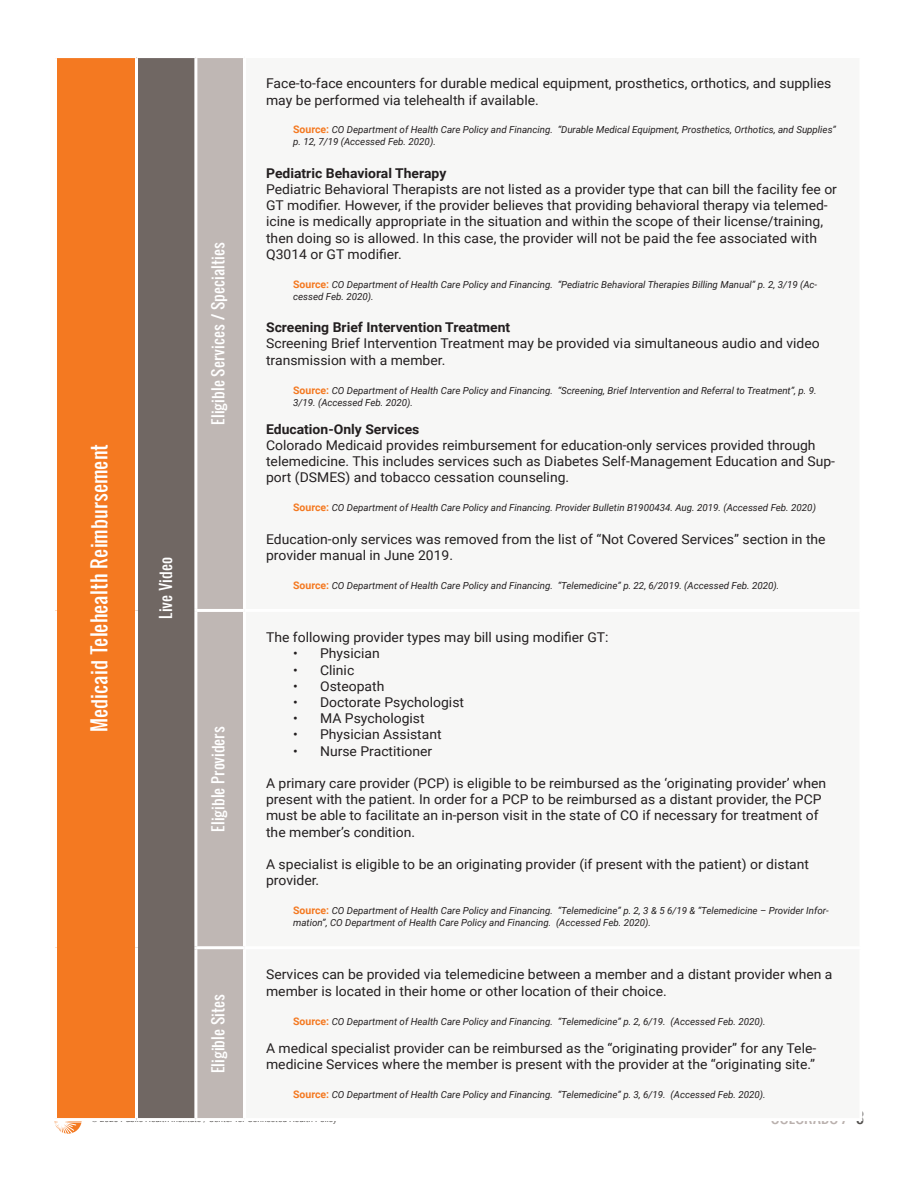
<style>
.page{position:relative;width:918px;height:1188px;background:#fff}
.page>*{position:absolute;margin:0;border:0;box-sizing:border-box;transform-origin:0 0}
.t1{font:19.5px "Oswald";color:#fff}
.t2{font:15px "Oswald";color:#fff}
.t3{font:15px "Oswald";color:#bab1ae}
.t4{font:13.5px/16.2px "Roboto";color:#231f20}
.t5{font:700 13.5px "Roboto";color:#231f20}
.t6{font:italic 9.75px/12px "Roboto";color:#231f20}
.t7{font:8.25px "Roboto";color:#514e4c}
.s1{font-weight:700;font-style:normal;font-size:10.5px;color:#f47921}
.s2{color:#514e4c}
</style>
<div class="page">
<svg style="left:54px;top:1121px;width:28px;height:13px"></svg>
<div style="left:56px;top:57px;width:80px;height:1063px;background:#f47921"></div>
<div style="left:136px;top:57px;width:60px;height:1063px;background:#706763"></div>
<div style="left:197px;top:58px;width:46px;height:1060px;background:#bfb7b4"></div>
<hr style="left:54px;top:55px;width:82px;height:3px;background:#fff">
<hr style="left:54px;top:58px;width:3px;height:552px;background:#fff">
<hr style="left:136px;top:55px;width:60px;height:3px;background:#fff">
<hr style="left:135px;top:58px;width:3px;height:552px;background:#fff">
<hr style="left:194px;top:58px;width:3px;height:551px;background:#fff">
<hr style="left:54px;top:610px;width:3px;height:338px;background:#fff">
<hr style="left:135px;top:610px;width:3px;height:338px;background:#fff">
<hr style="left:194px;top:609px;width:51px;height:3px;background:#fff">
<hr style="left:194px;top:612px;width:3px;height:334px;background:#fff">
<hr style="left:54px;top:948px;width:3px;height:170px;background:#fff">
<hr style="left:135px;top:948px;width:3px;height:170px;background:#fff">
<hr style="left:194px;top:946px;width:51px;height:3px;background:#fff">
<hr style="left:194px;top:949px;width:3px;height:169px;background:#fff">
<hr style="left:54px;top:1118px;width:82px;height:3px;background:#fff">
<hr style="left:136px;top:1118px;width:60px;height:3px;background:#fff">
<p class="t1" style="left:84px;top:732px;width:289px;rotate:-90deg">Medicaid Telehealth Reimbursement</p>
<p class="t2" style="left:154px;top:619px;width:63px;rotate:-90deg">Live Video</p>
<p class="t2" style="left:207px;top:425px;width:184px;rotate:-90deg">Eligible Services / Specialties</p>
<p class="t2" style="left:207px;top:832px;width:107px;rotate:-90deg">Eligible Providers</p>
<p class="t2" style="left:207px;top:1073px;width:81px;rotate:-90deg">Eligible Sites</p>
<p class="t4" style="left:266px;top:75px;width:567px">Face-to-face encounters for durable medical equipment, prosthetics, orthotics, and supplies may be performed via telehealth if available.</p>
<p class="t6" style="left:293px;top:124px;width:544px"><span class="s1">Source:</span> CO Department of Health Care Policy and Financing. “Durable Medical Equipment, Prosthetics, Orthotics, and Supplies” p. 12, 7/19 (Accessed Feb. 2020).</p>
<p class="t5" style="left:266px;top:164px;width:182px">Pediatric Behavioral Therapy</p>
<p class="t4" style="left:266px;top:181px;width:572px">Pediatric Behavioral Therapists are not listed as a provider type that can bill the facility fee or GT modifier. However, if the provider believes that providing behavioral therapy via telemed&shy;icine is medically appropriate in the situation and within the scope of their license/training, then doing so is allowed. In this case, the provider will not be paid the fee associated with Q3014 or GT modifier.</p>
<p class="t6" style="left:293px;top:278px;width:526px"><span class="s1">Source:</span> CO Department of Health Care Policy and Financing. “Pediatric Behavioral Therapies Billing Manual” p. 2, 3/19 (Ac&shy;cessed Feb. 2020).</p>
<p class="t5" style="left:266px;top:318px;width:246px">Screening Brief Intervention Treatment</p>
<p class="t4" style="left:266px;top:335px;width:555px">Screening Brief Intervention Treatment may be provided via simultaneous audio and video transmission with a member.</p>
<p class="t6" style="left:293px;top:384px;width:525px"><span class="s1">Source:</span> CO Department of Health Care Policy and Financing. “Screening, Brief Intervention and Referral to Treatment”, p. 9.<br>3/19. (Accessed Feb. 2020).</p>
<p class="t5" style="left:266px;top:419px;width:155px">Education-Only Services</p>
<p class="t4" style="left:266px;top:437px;width:570px">Colorado Medicaid provides reimbursement for education-only services provided through telemedicine. This includes services such as Diabetes Self-Management Education and Sup&shy;port (DSMES) and tobacco cessation counseling.</p>
<p class="t6" style="left:293px;top:501px;width:524px"><span class="s1">Source:</span> CO Department of Health Care Policy and Financing. Provider Bulletin B1900434. Aug. 2019. (Accessed Feb. 2020)</p>
<p class="t4" style="left:266px;top:530px;width:561px">Education-only services was removed from the list of “Not Covered Services” section in the provider manual in June 2019.</p>
<p class="t6" style="left:293px;top:579px;width:488px"><span class="s1">Source:</span> CO Department of Health Care Policy and Financing. “Telemedicine” p. 22, 6/2019. (Accessed Feb. 2020).</p>
<p class="t4" style="left:266px;top:629px;width:344px">The following provider types may bill using modifier GT:</p>
<p class="t4" style="left:293px;top:645px;width:88px">• Physician</p>
<p class="t4" style="left:293px;top:661px;width:63px">• Clinic</p>
<p class="t4" style="left:293px;top:677px;width:93px">• Osteopath</p>
<p class="t4" style="left:293px;top:694px;width:173px">• Doctorate Psychologist</p>
<p class="t4" style="left:293px;top:710px;width:133px">• MA Psychologist</p>
<p class="t4" style="left:293px;top:726px;width:150px">• Physician Assistant</p>
<p class="t4" style="left:293px;top:742px;width:141px">• Nurse Practitioner</p>
<p class="t4" style="left:266px;top:775px;width:562px">A primary care provider (PCP) is eligible to be reimbursed as the ‘originating provider’ when present with the patient. In order for a PCP to be reimbursed as a distant provider, the PCP must be able to facilitate an in-person visit in the state of CO if necessary for treatment of the member’s condition.</p>
<p class="t4" style="left:266px;top:856px;width:544px">A specialist is eligible to be an originating provider (if present with the patient) or distant provider.</p>
<p class="t6" style="left:293px;top:904px;width:537px"><span class="s1">Source:</span> CO Department of Health Care Policy and Financing. “Telemedicine” p. 2, 3 &amp; 5 6/19 &amp; “Telemedicine – Provider Infor&shy;mation”, CO Department of Health Care Policy and Financing. (Accessed Feb. 2020).</p>
<p class="t4" style="left:266px;top:966px;width:568px">Services can be provided via telemedicine between a member and a distant provider when a member is located in their home or other location of their choice.</p>
<p class="t6" style="left:293px;top:1015px;width:474px"><span class="s1">Source:</span> CO Department of Health Care Policy and Financing. “Telemedicine” p. 2, 6/19. (Accessed Feb. 2020).</p>
<p class="t4" style="left:266px;top:1039px;width:552px">A medical specialist provider can be reimbursed as the “originating provider” for any Tele&shy;medicine Services where the member is present with the provider at the “originating site.”</p>
<p class="t6" style="left:293px;top:1088px;width:474px"><span class="s1">Source:</span> CO Department of Health Care Policy and Financing. “Telemedicine” p. 3, 6/19. (Accessed Feb. 2020).</p>
<p class="t7" style="left:91px;top:1113px;width:247px">© 2020 Public Health Institute / Center for Connected Health Policy</p>
<p class="t3" style="left:771px;top:1106px;width:95px">COLORADO / <span class="s2">3</span></p>
</div>
